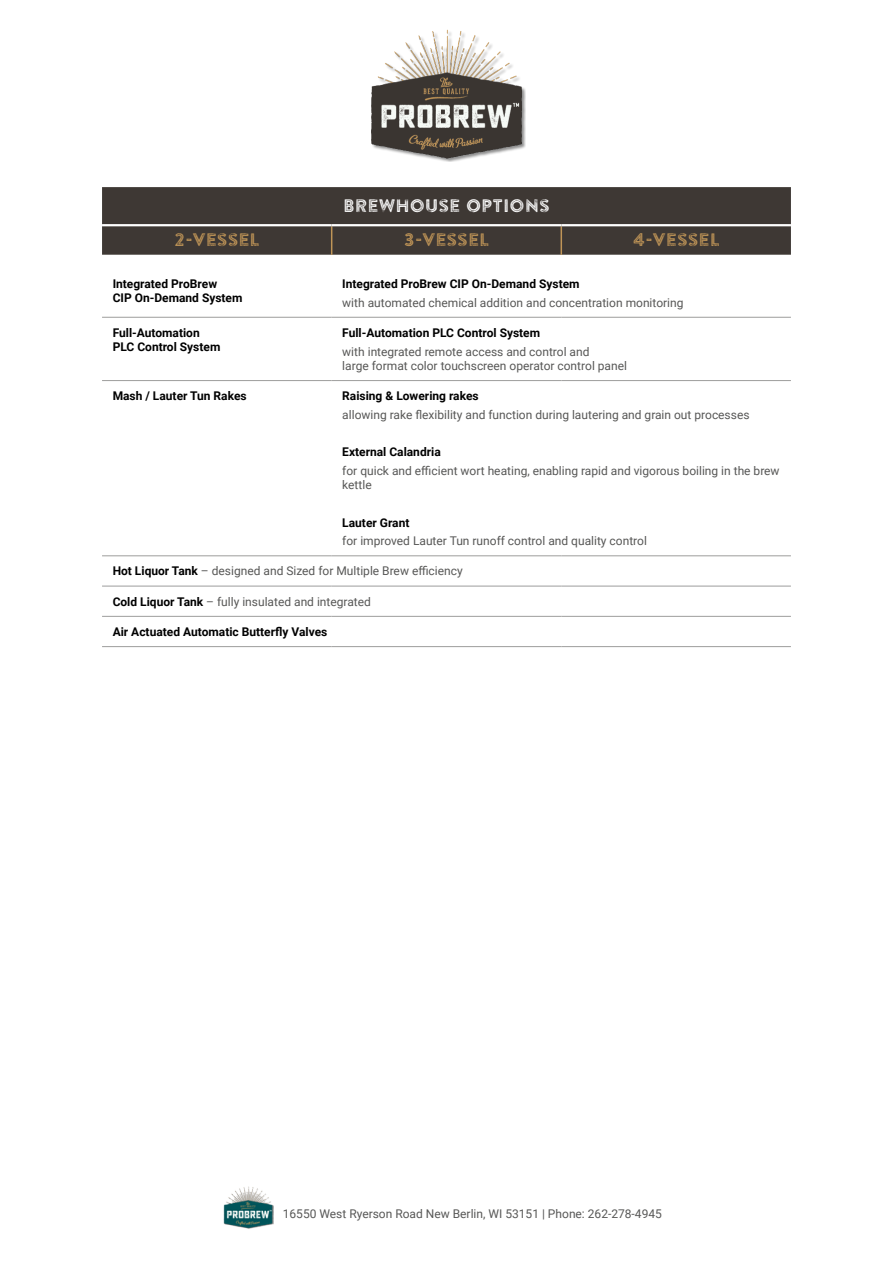
<style>
.page{position:relative;width:893px;height:1263px;background:#fff}
.page>*{position:absolute;margin:0;border:0;box-sizing:border-box;transform-origin:0 0}
.t1{font:18px "Brandon Printed Inline";color:#c09557}
.t2{font:18px "Brandon Printed Inline";color:#fff}
.t3{font:12px/14.4px "Roboto";color:#575756}
.t4{font:700 12px/14.4px "Roboto";color:#000}
.s1{font-weight:700;color:#000}
</style>
<div class="page">
<div style="left:102px;top:187px;width:689px;height:68px;background:#3e3834"></div>
<svg style="left:102px;top:316px;width:689px;height:300px"></svg>
<svg style="left:332px;top:316px;width:459px;height:64px"></svg>
<hr style="left:102px;top:317px;width:230px;height:1px;background:#9d9d9c">
<hr style="left:332px;top:317px;width:229px;height:1px;background:#9d9d9c">
<hr style="left:561px;top:317px;width:230px;height:1px;background:#9d9d9c">
<hr style="left:102px;top:380px;width:230px;height:1px;background:#9d9d9c">
<hr style="left:332px;top:380px;width:229px;height:1px;background:#9d9d9c">
<hr style="left:561px;top:380px;width:230px;height:1px;background:#9d9d9c">
<hr style="left:102px;top:555px;width:230px;height:1px;background:#9d9d9c">
<hr style="left:332px;top:555px;width:229px;height:1px;background:#9d9d9c">
<hr style="left:561px;top:555px;width:230px;height:1px;background:#9d9d9c">
<hr style="left:102px;top:586px;width:230px;height:1px;background:#9d9d9c">
<hr style="left:332px;top:586px;width:229px;height:1px;background:#9d9d9c">
<hr style="left:561px;top:586px;width:230px;height:1px;background:#9d9d9c">
<hr style="left:102px;top:616px;width:230px;height:1px;background:#9d9d9c">
<hr style="left:332px;top:616px;width:229px;height:1px;background:#9d9d9c">
<hr style="left:561px;top:616px;width:230px;height:1px;background:#9d9d9c">
<hr style="left:102px;top:646px;width:230px;height:1px;background:#9d9d9c">
<hr style="left:332px;top:646px;width:229px;height:1px;background:#9d9d9c">
<hr style="left:561px;top:646px;width:230px;height:1px;background:#9d9d9c">
<svg style="left:331px;top:226px;width:1px;height:29px"></svg>
<svg style="left:561px;top:226px;width:1px;height:29px"></svg>
<hr style="left:102px;top:224px;width:230px;height:2px;background:#fff">
<hr style="left:332px;top:224px;width:229px;height:2px;background:#fff">
<hr style="left:561px;top:224px;width:230px;height:2px;background:#fff">
<img style="left:371px;top:29px;width:154px;height:133px">
<img style="left:223px;top:1186px;width:51px;height:43px">
<h1 class="t2" style="left:343px;top:195px;width:208px">BREWHOUSE OPTIONS</h1>
<h1 class="t1" style="left:175px;top:229px;width:86px">2-VESSEL</h1>
<h1 class="t1" style="left:404px;top:229px;width:86px">3-VESSEL</h1>
<h1 class="t1" style="left:633px;top:229px;width:88px">4-VESSEL</h1>
<p class="t4" style="left:113px;top:276px;width:131px">Integrated ProBrew<br>CIP On-Demand System</p>
<p class="t4" style="left:342px;top:276px;width:239px">Integrated ProBrew CIP On-Demand System</p>
<p class="t3" style="left:342px;top:295px;width:343px">with automated chemical addition and concentration monitoring</p>
<p class="t4" style="left:113px;top:325px;width:109px">Full-Automation<br>PLC Control System</p>
<p class="t4" style="left:342px;top:325px;width:199px">Full-Automation PLC Control System</p>
<p class="t3" style="left:342px;top:344px;width:286px">with integrated remote access and control and<br>large format color touchscreen operator control panel</p>
<p class="t4" style="left:113px;top:388px;width:136px">Mash / Lauter Tun Rakes</p>
<p class="t4" style="left:342px;top:388px;width:138px">Raising &amp; Lowering rakes</p>
<p class="t3" style="left:342px;top:407px;width:409px">allowing rake flexibility and function during lautering and grain out processes</p>
<p class="t4" style="left:342px;top:444px;width:100px">External Calandria</p>
<p class="t3" style="left:342px;top:463px;width:439px">for quick and efficient wort heating, enabling rapid and vigorous boiling in the brew kettle</p>
<p class="t4" style="left:342px;top:515px;width:69px">Lauter Grant</p>
<p class="t3" style="left:342px;top:533px;width:306px">for improved Lauter Tun runoff control and quality control</p>
<p class="t3" style="left:113px;top:563px;width:352px"><span class="s1">Hot Liquor Tank</span> – designed and Sized for Multiple Brew efficiency</p>
<p class="t3" style="left:113px;top:594px;width:260px"><span class="s1">Cold Liquor Tank</span> – fully insulated and integrated</p>
<p class="t4" style="left:113px;top:624px;width:216px">Air Actuated Automatic Butterfly Valves</p>
<p class="t3" style="left:283px;top:1206px;width:381px">16550 West Ryerson Road New Berlin, WI 53151 | Phone: 262-278-4945</p>
</div>
